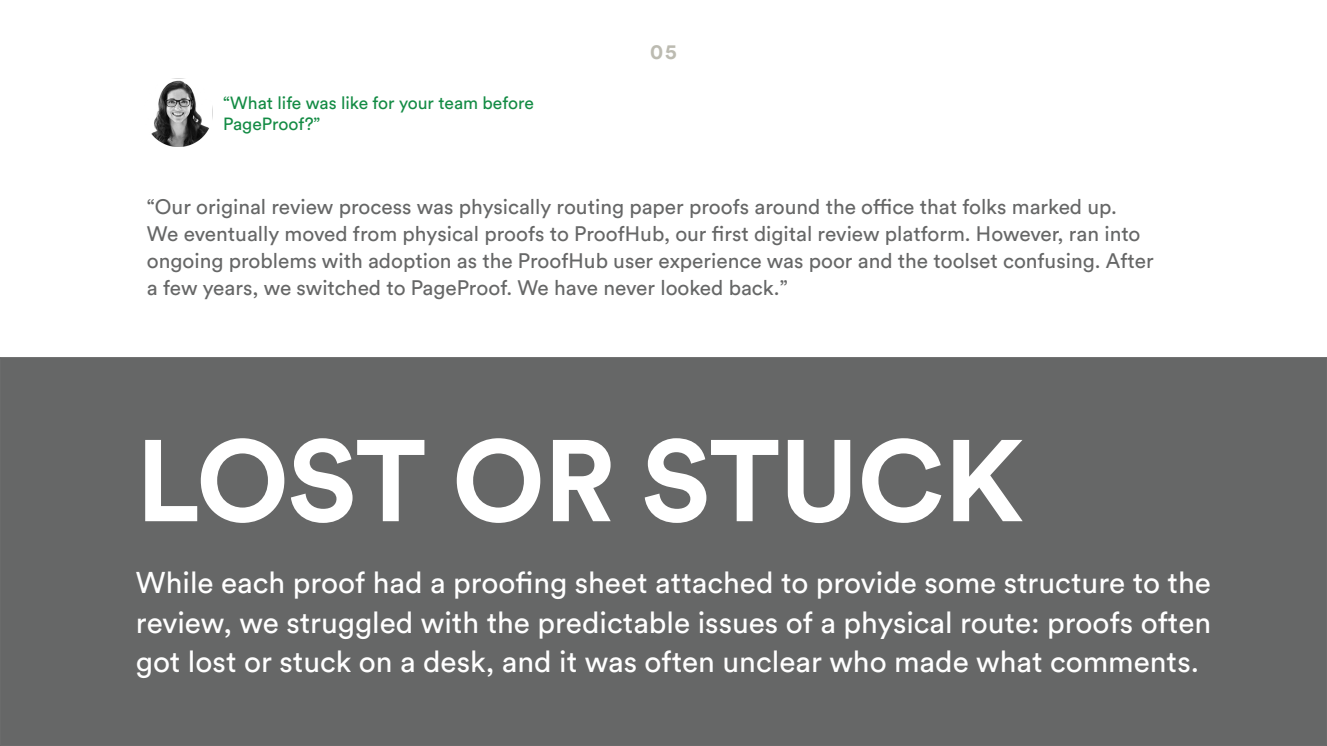
<style>
.page{position:relative;width:1327px;height:746px;background:#fff}
.page>*{position:absolute;margin:0;border:0;box-sizing:border-box;transform-origin:0 0}
.t1{font:700 114.62px "Circular Pro";letter-spacing:-.01em;color:#fff}
.t2{font:29.75px/39.4px "Circular Pro";color:#fff;text-align:justify}
.t3{font:700 21px "Circular Pro";color:#bcbbb1}
.t4{font:20.82px/27.1px "Circular Pro";color:#666767}
.t5{font:17.5px/21px "Circular Pro";color:#138b44}
</style>
<div class="page">
<div style="left:0;top:357px;width:1327px;height:389px;background:#666767;border:1px solid #666767"></div>
<img style="left:151px;top:78px;width:62px;height:69px">
<p class="t5" style="left:223px;top:92px;width:312px">“What life was like for your team before<br>PageProof?”</p>
<p class="t3" style="left:650px;top:37px;width:28px">05</p>
<p class="t4" style="left:147px;top:192px;width:1008px">“Our original review process was physically routing paper proofs around the office that folks marked up.<br>We eventually moved from physical proofs to ProofHub, our first digital review platform. However, ran into ongoing problems with adoption as the ProofHub user experience was poor and the toolset confusing. After a few years, we switched to PageProof. We have never looked back.”</p>
<h1 class="t1" style="left:136px;top:402px;width:890px">LOST OR STUCK</h1>
<h2 class="t2" style="left:136px;top:562px;width:1077px">While each proof had a proofing sheet attached to provide some structure to the review, we struggled with the predictable issues of a physical route: proofs often got lost or stuck on a desk, and it was often unclear who made what comments.</h2>
</div>
